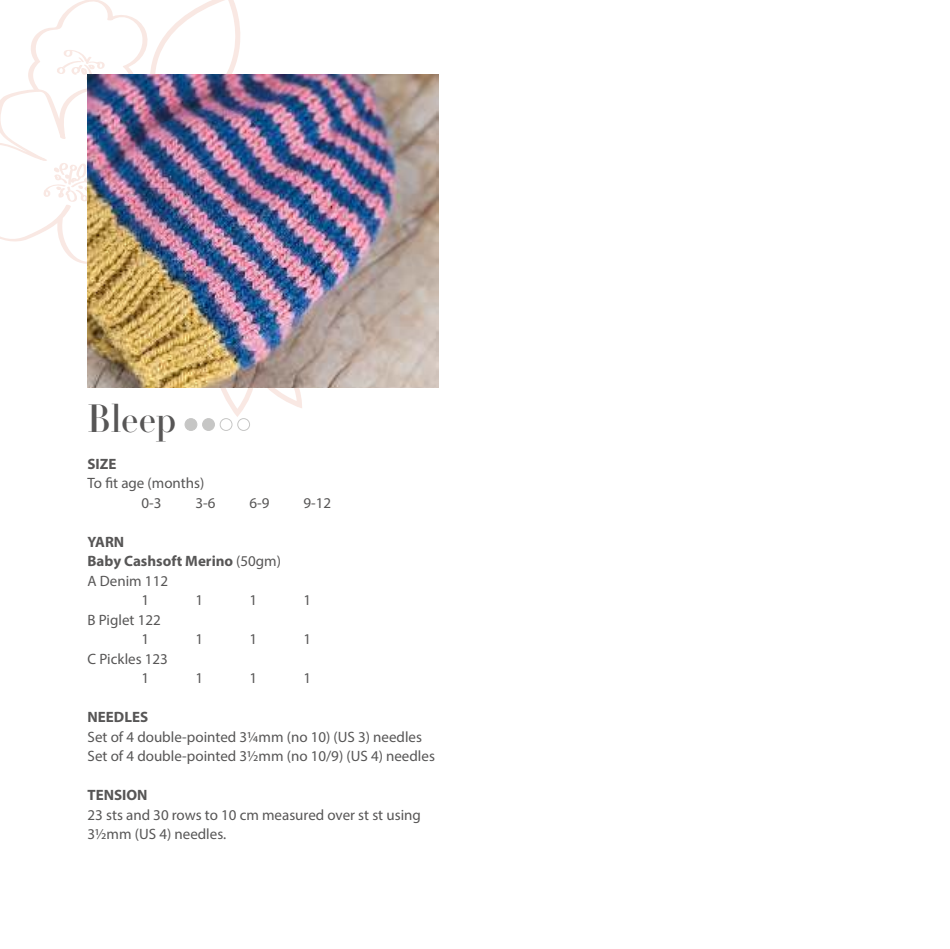
<style>
.page{position:relative;width:950px;height:949px;background:#fff}
.page>*{position:absolute;margin:0;border:0;box-sizing:border-box;transform-origin:0 0}
.t1{font:37.5px "Essonnes Headline";color:#575656}
.t2{font:15px/19.5px "Myriad Pro";color:#575656}
.t3{font:700 15px "Myriad Pro";color:#575656}
.s1{font-weight:400}
</style>
<div class="page">
<div style="left:185px;top:419px;width:12px;height:11px;background:#c6c6c5;border-radius:50%"></div>
<div style="left:185px;top:418px;width:12px;height:13px;border:1px solid #c6c6c5;border-radius:50%"></div>
<div style="left:203px;top:419px;width:11px;height:11px;background:#c6c6c5;border-radius:50%"></div>
<div style="left:202px;top:418px;width:13px;height:13px;border:1px solid #c6c6c5;border-radius:50%"></div>
<div style="left:220px;top:418px;width:12px;height:13px;border:1px solid #c6c6c5;border-radius:50%"></div>
<div style="left:237px;top:418px;width:13px;height:13px;border:1px solid #c6c6c5;border-radius:50%"></div>
<img style="left:333px;top:75px;width:106px;height:312px">
<img style="left:0;top:0;width:333px;height:417px">
<h1 class="t1" style="left:88px;top:404px;width:90px">Bleep</h1>
<p class="t3" style="left:88px;top:458px;width:31px">SIZE</p>
<p class="t2" style="left:142px;top:475px;width:64px;text-indent:-54px">To fit age (months)<br>0-3</p>
<p class="t2" style="left:196px;top:494px;width:21px">3-6</p>
<p class="t2" style="left:250px;top:494px;width:21px">6-9</p>
<p class="t2" style="left:304px;top:494px;width:29px">9-12</p>
<p class="t3" style="left:88px;top:536px;width:38px">YARN</p>
<p class="t3" style="left:88px;top:555px;width:195px">Baby Cashsoft Merino <span class="s1">(50gm)</span></p>
<p class="t2" style="left:88px;top:572px;width:82px">A Denim 112</p>
<p class="t2" style="left:142px;top:592px;width:9px">1</p>
<p class="t2" style="left:196px;top:592px;width:9px">1</p>
<p class="t2" style="left:250px;top:592px;width:9px">1</p>
<p class="t2" style="left:304px;top:592px;width:9px">1</p>
<p class="t2" style="left:142px;top:611px;width:21px;text-indent:-54px">B Piglet 122<br>1</p>
<p class="t2" style="left:196px;top:631px;width:9px">1</p>
<p class="t2" style="left:250px;top:631px;width:9px">1</p>
<p class="t2" style="left:304px;top:631px;width:9px">1</p>
<p class="t2" style="left:142px;top:650px;width:28px;text-indent:-54px">C Pickles 123<br>1</p>
<p class="t2" style="left:196px;top:670px;width:9px">1</p>
<p class="t2" style="left:250px;top:670px;width:9px">1</p>
<p class="t2" style="left:304px;top:670px;width:9px">1</p>
<p class="t3" style="left:88px;top:711px;width:62px">NEEDLES</p>
<p class="t2" style="left:88px;top:728px;width:349px">Set of 4 double-pointed 3¼mm (no 10) (US 3) needles<br>Set of 4 double-pointed 3½mm (no 10/9) (US 4) needles</p>
<p class="t3" style="left:88px;top:789px;width:62px">TENSION</p>
<p class="t2" style="left:88px;top:806px;width:335px">23 sts and 30 rows to 10 cm measured over st st using<br>3½mm (US 4) needles.</p>
</div>
